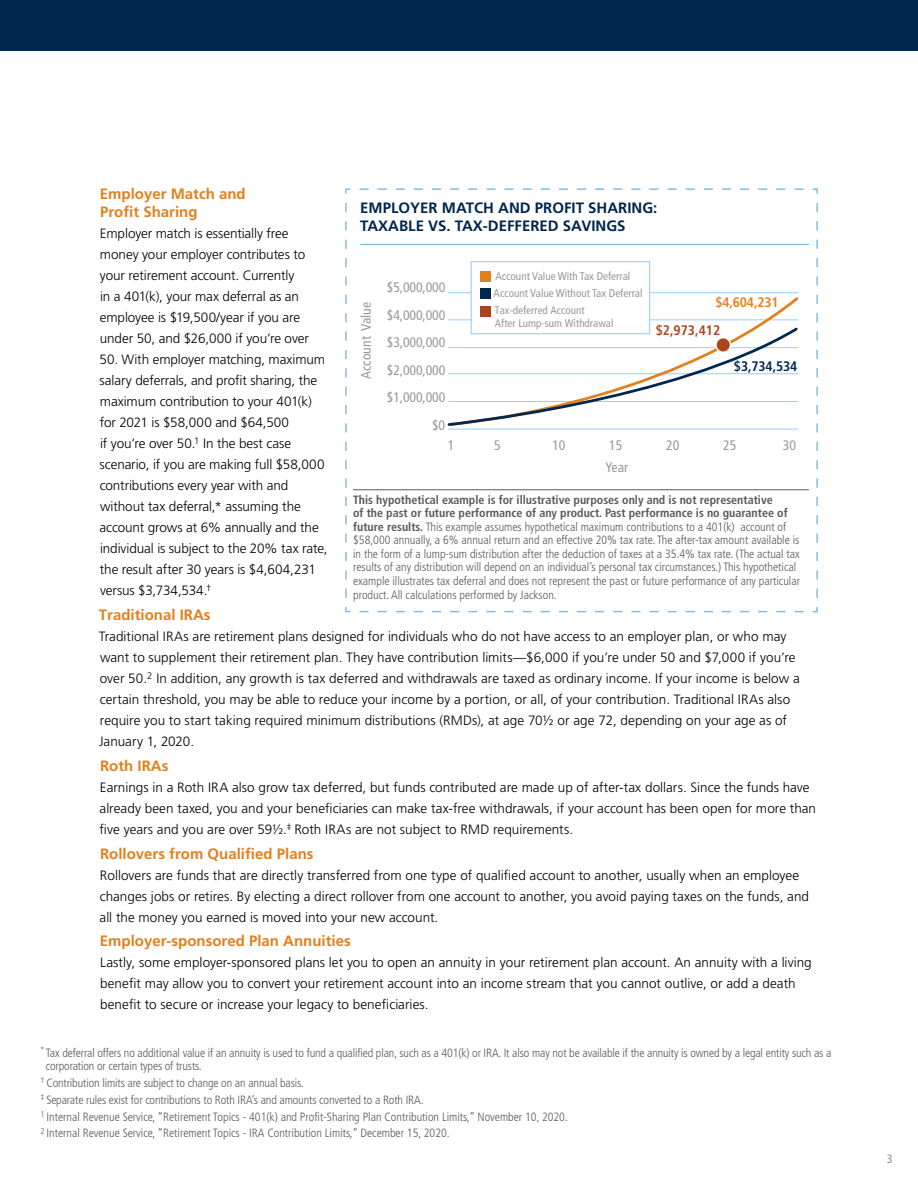
<style>
.page{position:relative;width:918px;height:1188px;background:#fff}
.page>*{position:absolute;margin:0;border:0;box-sizing:border-box;transform-origin:0 0}
.t1{font:700 15px/18px "Frutiger";color:#e37f1c}
.t2{font:700 15px/18px "Frutiger";color:#00274d}
.t3{font:condensed 13.8px/27.6px "Frutiger";letter-spacing:-.01em;color:#999;text-align:right}
.t4{font:700 condensed 13.8px "Frutiger";letter-spacing:-.01em;color:#e37f1c}
.t5{font:700 condensed 13.8px "Frutiger";letter-spacing:-.01em;color:#00274d}
.t6{font:700 condensed 13.8px "Frutiger";color:#ac441e}
.t7{font:300 13.5px/21px "Frutiger";color:#000}
.t8{font:300 condensed 12px/13.6px "Frutiger";color:#58595b}
.t9{font:300 condensed 12px "Frutiger";color:#6d6e71}
.t10{font:condensed 11.25px "Frutiger";color:#999}
.t11{font:condensed 11.1px/13.2px "Frutiger";color:#999}
.s1{font-weight:700}
</style>
<div class="page">
<div style="left:0;top:0;width:918px;height:50px;background:#00274d"></div>
<svg style="left:345px;top:188px;width:473px;height:425px"></svg>
<hr style="left:360px;top:244px;width:449px;height:1px;background:#6caddf">
<hr style="left:353px;top:489px;width:456px;height:1px;background:#58595b">
<hr style="left:448px;top:292px;width:350px;height:1px;background:#9cf">
<hr style="left:448px;top:429px;width:350px;height:1px;background:#9cf">
<svg style="left:446px;top:295px;width:355px;height:132px"></svg>
<svg style="left:446px;top:325px;width:354px;height:102px"></svg>
<div style="left:471px;top:262px;width:179px;height:72px;background:#fff"></div>
<div style="left:471px;top:261px;width:179px;height:73px;border:1px solid #9cf"></div>
<div style="left:480px;top:288px;width:11px;height:11px;background:#00274d"></div>
<div style="left:480px;top:271px;width:11px;height:11px;background:#e37f1c"></div>
<div style="left:480px;top:306px;width:11px;height:11px;background:#ac441e"></div>
<div style="left:716px;top:338px;width:14px;height:14px;background:#ac441e;border-radius:50%"></div>
<div style="left:715px;top:337px;width:16px;height:16px;border:1px solid #fff;border-radius:50%"></div>
<p class="t1" style="left:100px;top:185px;width:147px">Employer Match and<br>Profit Sharing</p>
<p class="t7" style="left:100px;top:223px;width:211px">Employer match is essentially free money your employer contributes to your retirement account. Currently<br>in a 401(k), your max deferral as an employee is $19,500/year if you are under 50, and $26,000 if you’re over</p>
<p class="t7" style="left:100px;top:349px;width:229px">50. With employer matching, maximum salary deferrals, and profit sharing, the maximum contribution to your 401(k) for 2021 is $58,000 and $64,500<br>if you’re over 50.<sup>1</sup> In the best case scenario, if you are making full $58,000 contributions every year with and without tax deferral,* assuming the account grows at 6% annually and the individual is subject to the 20% tax rate, the result after 30 years is $4,604,231 versus $3,734,534.<sup>†</sup></p>
<p class="t1" style="left:99px;top:606px;width:113px">Traditional IRAs</p>
<p class="t7" style="left:99px;top:626px;width:702px">Traditional IRAs are retirement plans designed for individuals who do not have access to an employer plan, or who may want to supplement their retirement plan. They have contribution limits—$6,000 if you’re under 50 and $7,000 if you’re over 50.<sup>2</sup> In addition, any growth is tax deferred and withdrawals are taxed as ordinary income. If your income is below a certain threshold, you may be able to reduce your income by a portion, or all, of your contribution. Traditional IRAs also require you to start taking required minimum distributions (RMDs), at age 70½ or age 72, depending on your age as of January 1, 2020.</p>
<p class="t1" style="left:100px;top:756px;width:70px">Roth IRAs</p>
<p class="t7" style="left:100px;top:777px;width:718px">Earnings in a Roth IRA also grow tax deferred, but funds contributed are made up of after-tax dollars. Since the funds have already been taxed, you and your beneficiaries can make tax-free withdrawals, if your account has been open for more than five years and you are over 59½.<sup>‡</sup> Roth IRAs are not subject to RMD requirements.</p>
<p class="t1" style="left:100px;top:844px;width:215px">Rollovers from Qualified Plans</p>
<p class="t7" style="left:100px;top:864px;width:711px">Rollovers are funds that are directly transferred from one type of qualified account to another, usually when an employee changes jobs or retires. By electing a direct rollover from one account to another, you avoid paying taxes on the funds, and all the money you earned is moved into your new account.</p>
<p class="t1" style="left:100px;top:932px;width:252px">Employer-sponsored Plan Annuities</p>
<p class="t7" style="left:100px;top:952px;width:713px">Lastly, some employer-sponsored plans let you to open an annuity in your retirement plan account. An annuity with a living benefit may allow you to convert your retirement account into an income stream that you cannot outlive, or add a death benefit to secure or increase your legacy to beneficiaries.</p>
<p class="t8" style="left:46px;top:1046px;width:787px;text-indent:-5px"><sup>*</sup> Tax deferral offers no additional value if an annuity is used to fund a qualified plan, such as a 401(k) or IRA. It also may not be available if the annuity is owned by a legal entity such as a corporation or certain types of trusts.</p>
<p class="t8" style="left:40px;top:1075px;width:529px;line-height:16.8px"><sup>†</sup> Contribution limits are subject to change on an annual basis.<br><sup>‡</sup> Separate rules exist for contributions to Roth IRA’s and amounts converted to a Roth IRA.<br><sup>1</sup> Internal Revenue Service, “Retirement Topics - 401(k) and Profit-Sharing Plan Contribution Limits,” November 10, 2020.<br><sup>2</sup> Internal Revenue Service, “Retirement Topics - IRA Contribution Limits,” December 15, 2020.</p>
<p class="t2" style="left:360px;top:198px;width:299px">EMPLOYER MATCH AND PROFIT SHARING:<br>TAXABLE VS. TAX-DEFFERED SAVINGS</p>
<p class="t10" style="left:495px;top:269px;width:136px">Account Value With Tax Deferral</p>
<p class="t3" style="left:387px;top:274px;width:60px">$5,000,000 $4,000,000 $3,000,000 $2,000,000 $1,000,000 $0</p>
<p class="t10" style="left:494px;top:287px;width:151px">Account Value Without Tax Deferral</p>
<p class="t4" style="left:715px;top:295px;width:65px">$4,604,231</p>
<p class="t3" style="left:352px;top:379px;width:78px;rotate:-90deg">Account Value</p>
<p class="t11" style="left:495px;top:304px;width:120px">Tax-deferred Account<br>After Lump-sum Withdrawal</p>
<p class="t6" style="left:656px;top:322px;width:66px">$2,973,412</p>
<p class="t5" style="left:734px;top:358px;width:65px">$3,734,534</p>
<p class="t3" style="left:448px;top:431px;width:8px">1</p>
<p class="t3" style="left:494px;top:431px;width:8px">5</p>
<p class="t3" style="left:552px;top:431px;width:15px">10</p>
<p class="t3" style="left:609px;top:431px;width:15px">15</p>
<p class="t3" style="left:666px;top:431px;width:15px">20</p>
<p class="t3" style="left:723px;top:431px;width:15px">25</p>
<p class="t3" style="left:783px;top:431px;width:15px">30</p>
<p class="t3" style="left:606px;top:454px;width:24px">Year</p>
<p class="t8" style="left:353px;top:493px;width:448px"><span class="s1">This hypothetical example is for illustrative purposes only and is not representative<br>of the past or future performance of any product. Past performance is no guarantee of future results.</span> This example assumes hypothetical maximum contributions to a 401(k) account of $58,000 annually, a 6% annual return and an effective 20% tax rate. The after-tax amount available is in the form of a lump-sum distribution after the deduction of taxes at a 35.4% tax rate. (The actual tax results of any distribution will depend on an individual’s personal tax circumstances.) This hypothetical example illustrates tax deferral and does not represent the past or future performance of any particular product. All calculations performed by Jackson.</p>
<p class="t9" style="left:887px;top:1152px;width:7px">3</p>
</div>
